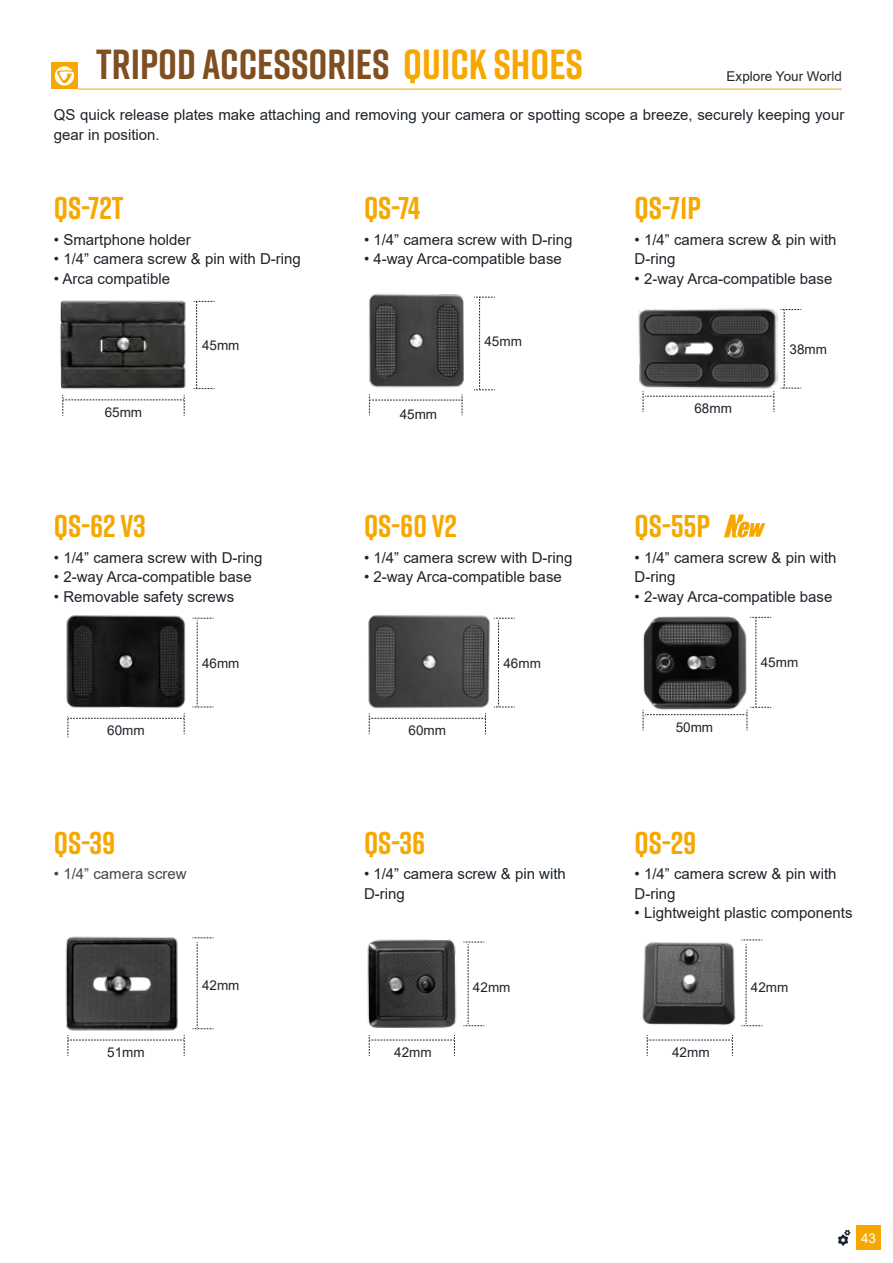
<style>
.page{position:relative;width:893px;height:1263px;background:#fff}
.page>*{position:absolute;margin:0;border:0;box-sizing:border-box;transform-origin:0 0}
.t1{font:700 42px "Rift";color:#804f21}
.t2{font:700 31.5px "Rift";color:#f6a800}
.t3{font:15px/19.5px "Arial";color:#1d242b}
.t4{font:15px "Arial";color:#41474b}
.t5{font:13.5px "Arial";color:#1d242b}
.t6{font:13.5px "Arial";color:#fff}
.s1{color:#f6a800}
</style>
<div class="page">
<svg style="left:838px;top:1230px;width:12px;height:15px"></svg>
<div style="left:856px;top:1225px;width:25px;height:25px;background:#f6a800"></div>
<div style="left:51px;top:63px;width:27px;height:26px;background:#f6a800"></div>
<hr style="left:78px;top:89px;width:764px;height:1px;background:#f6a800">
<svg style="left:55px;top:66px;width:19px;height:20px"></svg>
<img style="left:60px;top:300px;width:135px;height:95px">
<svg style="left:62px;top:395px;width:123px;height:21px"></svg>
<img style="left:369px;top:293px;width:94px;height:95px">
<svg style="left:474px;top:297px;width:21px;height:93px"></svg>
<svg style="left:369px;top:394px;width:94px;height:21px"></svg>
<img style="left:638px;top:308px;width:133px;height:88px">
<svg style="left:643px;top:309px;width:158px;height:103px"></svg>
<svg style="left:194px;top:301px;width:21px;height:88px"></svg>
<img style="left:66px;top:615px;width:129px;height:93px">
<svg style="left:68px;top:713px;width:117px;height:24px"></svg>
<img style="left:368px;top:614px;width:126px;height:95px">
<svg style="left:369px;top:713px;width:117px;height:21px"></svg>
<svg style="left:643px;top:617px;width:128px;height:114px"></svg>
<svg style="left:193px;top:618px;width:20px;height:90px"></svg>
<svg style="left:494px;top:618px;width:21px;height:90px"></svg>
<img style="left:65px;top:936px;width:113px;height:106px">
<svg style="left:68px;top:1035px;width:117px;height:21px"></svg>
<img style="left:367px;top:939px;width:99px;height:99px">
<img style="left:642px;top:942px;width:94px;height:94px">
<svg style="left:369px;top:1035px;width:86px;height:21px"></svg>
<svg style="left:647px;top:1035px;width:86px;height:21px"></svg>
<svg style="left:193px;top:937px;width:20px;height:92px"></svg>
<svg style="left:463px;top:942px;width:21px;height:84px"></svg>
<svg style="left:741px;top:940px;width:21px;height:86px"></svg>
<svg style="left:724px;top:514px;width:41px;height:23px"></svg>
<h1 class="t1" style="left:96px;top:34px;width:488px">Tripod ACCESSORIES <span class="s1">QUICK SHOES</span></h1>
<p class="t5" style="left:727px;top:67px;width:117px">Explore Your World</p>
<p class="t3" style="left:54px;top:105px;width:792px">QS quick release plates make attaching and removing your camera or spotting scope a breeze, securely keeping your gear in position.</p>
<h2 class="t2" style="left:54px;top:186px;width:71px">QS-72T</h2>
<h2 class="t2" style="left:364px;top:186px;width:58px">QS-74</h2>
<h2 class="t2" style="left:635px;top:186px;width:68px">QS-71P</h2>
<p class="t3" style="left:54px;top:230px;width:138px">• Smartphone holder</p>
<p class="t3" style="left:54px;top:249px;width:248px">• 1/4” camera screw &amp; pin with D-ring</p>
<p class="t3" style="left:54px;top:269px;width:118px">• Arca compatible</p>
<p class="t3" style="left:364px;top:230px;width:210px">• 1/4” camera screw with D-ring</p>
<p class="t3" style="left:364px;top:249px;width:199px">• 4-way Arca-compatible base</p>
<p class="t3" style="left:635px;top:230px;width:203px">• 1/4” camera screw &amp; pin with<br>D-ring</p>
<p class="t3" style="left:635px;top:269px;width:199px">• 2-way Arca-compatible base</p>
<p class="t5" style="left:202px;top:336px;width:39px">45mm</p>
<p class="t5" style="left:484px;top:332px;width:39px">45mm</p>
<p class="t5" style="left:790px;top:340px;width:39px">38mm</p>
<p class="t5" style="left:105px;top:403px;width:39px">65mm</p>
<p class="t5" style="left:400px;top:404px;width:39px">45mm</p>
<p class="t5" style="left:694px;top:399px;width:39px">68mm</p>
<h2 class="t2" style="left:54px;top:503px;width:94px">QS-62 V3</h2>
<h2 class="t2" style="left:364px;top:503px;width:95px">QS-60 V2</h2>
<h2 class="t2" style="left:635px;top:503px;width:77px">QS-55P</h2>
<p class="t3" style="left:54px;top:547px;width:210px">• 1/4” camera screw with D-ring</p>
<p class="t3" style="left:54px;top:567px;width:199px">• 2-way Arca-compatible base</p>
<p class="t3" style="left:54px;top:586px;width:182px">• Removable safety screws</p>
<p class="t3" style="left:364px;top:547px;width:210px">• 1/4” camera screw with D-ring</p>
<p class="t3" style="left:364px;top:567px;width:199px">• 2-way Arca-compatible base</p>
<p class="t3" style="left:635px;top:547px;width:203px">• 1/4” camera screw &amp; pin with<br>D-ring</p>
<p class="t3" style="left:635px;top:586px;width:199px">• 2-way Arca-compatible base</p>
<p class="t5" style="left:202px;top:654px;width:39px">46mm</p>
<p class="t5" style="left:503px;top:654px;width:39px">46mm</p>
<p class="t5" style="left:761px;top:653px;width:39px">45mm</p>
<p class="t5" style="left:107px;top:721px;width:39px">60mm</p>
<p class="t5" style="left:408px;top:721px;width:39px">60mm</p>
<p class="t5" style="left:676px;top:718px;width:39px">50mm</p>
<h2 class="t2" style="left:54px;top:820px;width:63px">QS-39</h2>
<h2 class="t2" style="left:364px;top:820px;width:63px">QS-36</h2>
<h2 class="t2" style="left:635px;top:820px;width:63px">QS-29</h2>
<p class="t4" style="left:54px;top:864px;width:134px">• 1/4” camera screw</p>
<p class="t3" style="left:364px;top:864px;width:203px">• 1/4” camera screw &amp; pin with<br>D-ring</p>
<p class="t3" style="left:635px;top:864px;width:203px">• 1/4” camera screw &amp; pin with<br>D-ring</p>
<p class="t3" style="left:635px;top:903px;width:219px">• Lightweight plastic components</p>
<p class="t5" style="left:107px;top:1043px;width:39px">51mm</p>
<p class="t5" style="left:202px;top:976px;width:39px">42mm</p>
<p class="t5" style="left:473px;top:978px;width:39px">42mm</p>
<p class="t5" style="left:751px;top:978px;width:39px">42mm</p>
<p class="t5" style="left:394px;top:1043px;width:39px">42mm</p>
<p class="t5" style="left:672px;top:1043px;width:39px">42mm</p>
<p class="t6" style="left:861px;top:1229px;width:17px">43</p>
</div>
